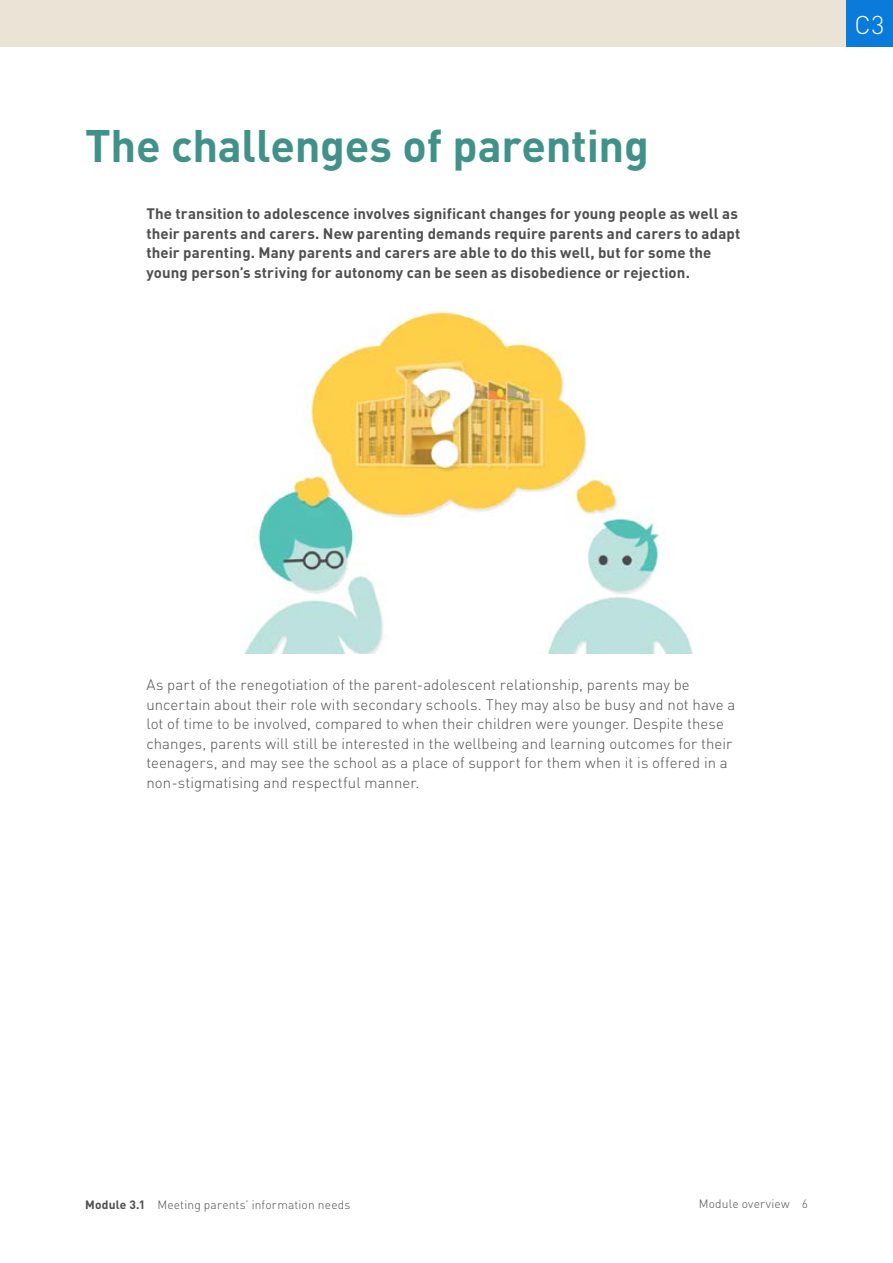
<style>
.page{position:relative;width:893px;height:1263px;background:#fff}
.page>*{position:absolute;margin:0;border:0;box-sizing:border-box;transform-origin:0 0}
.t1{font:700 45px "DIN Pro";letter-spacing:-.005em;color:#409289}
.t2{font:300 25.5px "DIN Pro";color:#fff}
.body_1{font:300 15px/19.5px "DIN Pro";letter-spacing:.005em;color:#4f4e4f}
.body_bold{font:700 15px/19.5px "DIN Pro";letter-spacing:.01em;color:#4f4e4f}
.t3{font:300 12px "DIN Pro";letter-spacing:.015em;color:#4f4e4f}
.s1{font-weight:700}
</style>
<div class="page">
<div style="left:0;top:0;width:893px;height:47px;background:#ebe3d6"></div>
<div style="left:846px;top:0;width:47px;height:47px;background:#0a7adb"></div>
<img style="left:244px;top:312px;width:449px;height:341px">
<h1 class="t1" style="left:85px;top:108px;width:566px">The challenges of parenting</h1>
<p class="body_bold" style="left:146px;top:202px;width:595px">The transition to adolescence involves significant changes for young people as well as their parents and carers. New parenting demands require parents and carers to adapt their parenting. Many parents and carers are able to do this well, but for some the young person’s striving for autonomy can be seen as disobedience or rejection.</p>
<h2 class="t2" style="left:855px;top:5px;width:31px">C3</h2>
<p class="body_1" style="left:146px;top:674px;width:590px">As part of the renegotiation of the parent-adolescent relationship, parents may be uncertain about their role with secondary schools. They may also be busy and not have a lot of time to be involved, compared to when their children were younger. Despite these changes, parents will still be interested in the wellbeing and learning outcomes for their teenagers, and may see the school as a place of support for them when it is offered in a non-stigmatising and respectful manner.</p>
<p class="t3" style="left:85px;top:1195px;width:267px"><span class="s1">Module 3.1</span> Meeting parents’ information needs</p>
<p class="t3" style="left:699px;top:1194px;width:111px">Module overview 6</p>
</div>
